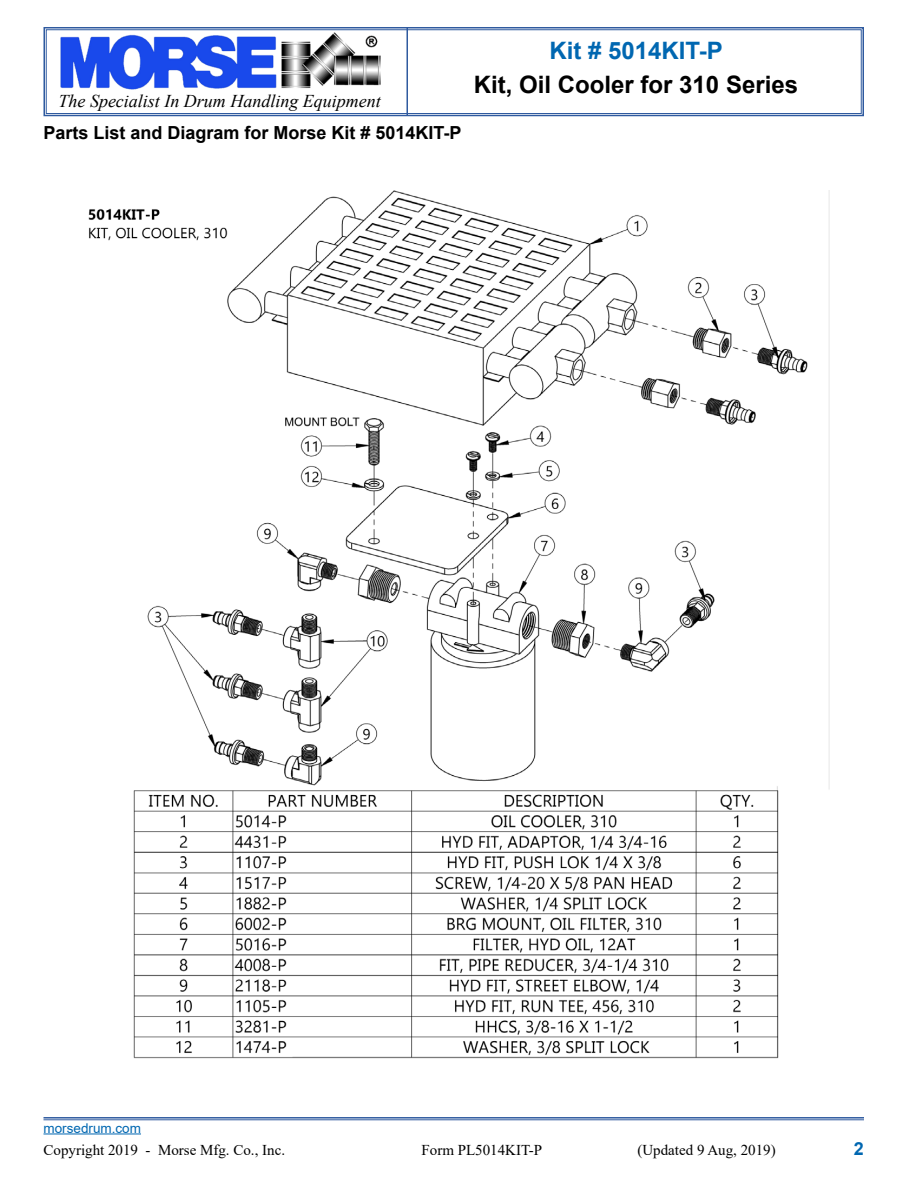
<style>
.page{position:relative;width:918px;height:1188px;background:#fff}
.page>*{position:absolute;margin:0;border:0;box-sizing:border-box;transform-origin:0 0}
.t1{font:700 24px "Arial";color:#000}
.t2{font:700 24px "Arial";color:#0067b1}
.t3{font:700 18px "Arial";color:#000}
.t4{font:italic 18px "Times New Roman";color:#000}
.t5{font:700 18px "Arial";color:#0067b1}
.t6{font:15px "Times New Roman";color:#000}
.t7{font:13.5px "Arial";color:#0067b1}
</style>
<div class="page">
<svg style="left:43px;top:27px;width:821px;height:90px"></svg>
<div style="left:46px;top:29px;width:816px;height:85px;border:1px solid #2f5a9f"></div>
<hr style="left:406px;top:28px;width:2px;height:88px;background:#2f5a9f">
<hr style="left:44px;top:1134px;width:97px;height:1px;background:#0067b1">
<hr style="left:43px;top:1117px;width:821px;height:2px;background:#2f5a9f">
<hr style="left:43px;top:1120px;width:821px;height:1px;background:#2f5a9f">
<img style="left:88px;top:190px;width:720px;height:869px">
<p class="t4" style="left:58px;top:89px;width:324px">The Specialist In Drum Handling Equipment</p>
<p class="t3" style="left:44px;top:120px;width:420px">Parts List and Diagram for Morse Kit # 5014KIT-P</p>
<h1 class="t2" style="left:550px;top:33px;width:175px">Kit # 5014KIT-P</h1>
<h1 class="t1" style="left:474px;top:68px;width:326px">Kit, Oil Cooler for 310 Series</h1>
<p class="t7" style="left:44px;top:1119px;width:99px">morsedrum.com</p>
<p class="t6" style="left:44px;top:1139px;width:243px">Copyright 2019 - Morse Mfg. Co., Inc.</p>
<p class="t6" style="left:422px;top:1139px;width:122px">Form PL5014KIT-P</p>
<p class="t6" style="left:638px;top:1139px;width:140px">(Updated 9 Aug, 2019)</p>
<p class="t5" style="left:854px;top:1136px;width:12px">2</p>
</div>
